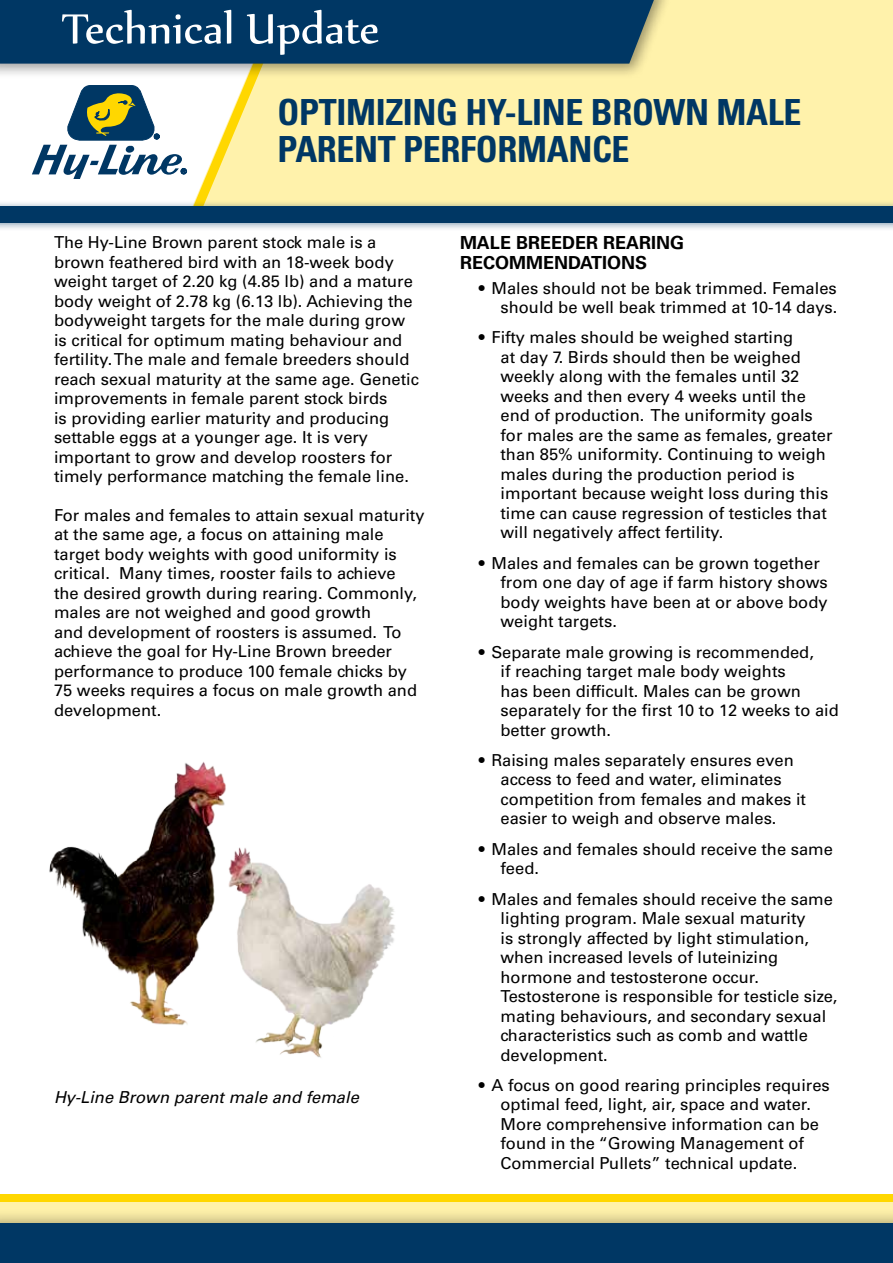
<style>
.page{position:relative;width:893px;height:1263px;background:#fff}
.page>*{position:absolute;margin:0;border:0;box-sizing:border-box;transform-origin:0 0}
.t1{font:51px "Nyala";color:#fff}
.t2{font:700 condensed 36px/37.5px "Univers LT Std";letter-spacing:-.01em;color:#003764}
.t3{font:700 18px/19.5px "Univers LT Std";color:#000}
.t4{font:16.5px/19.5px "Univers LT Std";color:#000}
.t5{font:italic 16.5px "Univers LT Std";color:#000}
</style>
<div class="page">
<div style="left:0;top:1194px;width:893px;height:69px;background:#fff2ab"></div>
<div style="left:0;top:1194px;width:893px;height:8px;background:#ffd700"></div>
<div style="left:0;top:1207px;width:893px;height:56px;background:#000;opacity:.4"></div>
<div style="left:0;top:1223px;width:893px;height:40px;background:#003764"></div>
<div style="left:183px;top:0;width:710px;height:214px;background:#fff2ab"></div>
<div style="left:0;top:200px;width:893px;height:32px;background:#003764;opacity:.5"></div>
<div style="left:0;top:206px;width:893px;height:16px;background:#003764"></div>
<div style="left:0;top:0;width:673px;height:79px;background:#000;opacity:.4"></div>
<svg style="left:0;top:0;width:658px;height:206px"></svg>
<img style="left:254px;top:862px;width:141px;height:196px">
<img style="left:49px;top:762px;width:205px;height:263px">
<h1 class="t1" style="left:62px;top:-2px;width:319px">Technical Update</h1>
<h2 class="t2" style="left:277px;top:93px;width:525px">OPTIMIZING HY-LINE BROWN MALE<br>PARENT PERFORMANCE</h2>
<p class="t4" style="left:54px;top:233px;width:367px">The Hy-Line Brown parent stock male is a brown feathered bird with an 18-week body weight target of 2.20 kg (4.85 lb) and a mature body weight of 2.78 kg (6.13 lb). Achieving the bodyweight targets for the male during grow is critical for optimum mating behaviour and fertility. The male and female breeders should reach sexual maturity at the same age. Genetic improvements in female parent stock birds<br>is providing earlier maturity and producing settable eggs at a younger age. It is very important to grow and develop roosters for timely performance matching the female line.</p>
<p class="t4" style="left:54px;top:505px;width:372px">For males and females to attain sexual maturity at the same age, a focus on attaining male target body weights with good uniformity is critical. Many times, rooster fails to achieve the desired growth during rearing. Commonly, males are not weighed and good growth<br>and development of roosters is assumed. To achieve the goal for Hy-Line Brown breeder performance to produce 100 female chicks by 75 weeks requires a focus on male growth and development.</p>
<p class="t5" style="left:54px;top:1087px;width:306px">Hy-Line Brown parent male and female</p>
<p class="t3" style="left:460px;top:233px;width:226px">MALE BREEDER REARING<br>RECOMMENDATIONS</p>
<p class="t4" style="left:479px;top:278px;width:360px;text-align:right">• Males should not be beak trimmed. Females should be well beak trimmed at 10-14 days.</p>
<p class="t4" style="left:500px;top:328px;width:333px;text-indent:-22px">• Fifty males should be weighed starting<br>at day 7. Birds should then be weighed weekly along with the females until 32 weeks and then every 4 weeks until the end of production. The uniformity goals for males are the same as females, greater than 85% uniformity. Continuing to weigh males during the production period is important because weight loss during this time can cause regression of testicles that will negatively affect fertility.</p>
<p class="t4" style="left:500px;top:553px;width:329px;text-indent:-22px">• Males and females can be grown together from one day of age if farm history shows body weights have been at or above body weight targets.</p>
<p class="t4" style="left:500px;top:642px;width:340px;text-indent:-22px">• Separate male growing is recommended,<br>if reaching target male body weights<br>has been difficult. Males can be grown separately for the first 10 to 12 weeks to aid better growth.</p>
<p class="t4" style="left:500px;top:750px;width:307px;text-indent:-22px">• Raising males separately ensures even access to feed and water, eliminates competition from females and makes it easier to weigh and observe males.</p>
<p class="t4" style="left:500px;top:839px;width:334px;text-indent:-22px">• Males and females should receive the same feed.</p>
<p class="t4" style="left:500px;top:889px;width:338px;text-indent:-22px">• Males and females should receive the same lighting program. Male sexual maturity<br>is strongly affected by light stimulation, when increased levels of luteinizing hormone and testosterone occur.<br>Testosterone is responsible for testicle size, mating behaviours, and secondary sexual characteristics such as comb and wattle development.</p>
<p class="t4" style="left:500px;top:1075px;width:331px;text-indent:-22px">• A focus on good rearing principles requires optimal feed, light, air, space and water.<br>More comprehensive information can be found in the “Growing Management of Commercial Pullets” technical update.</p>
</div>
